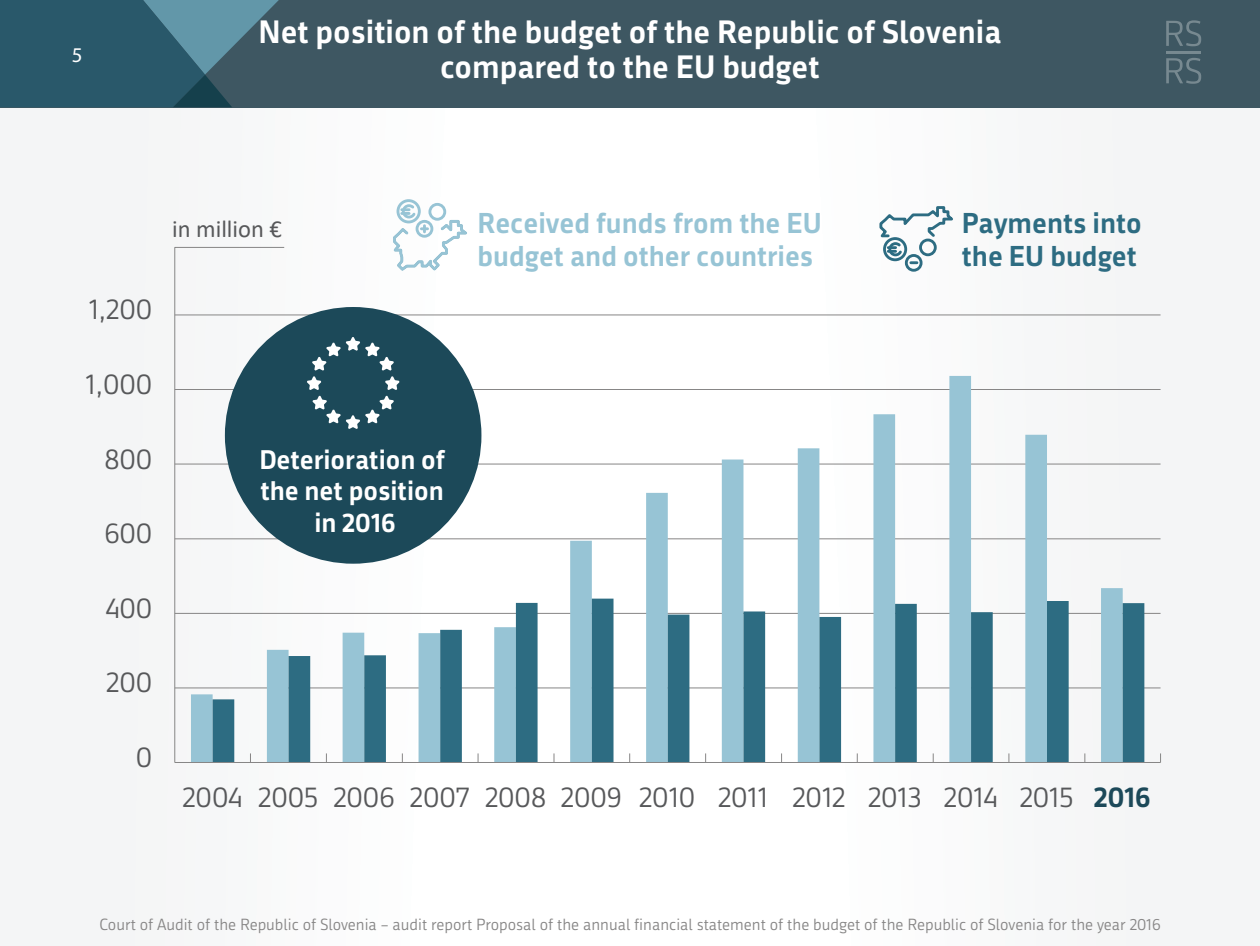
<style>
.page{position:relative;width:1260px;height:946px;background:#fff}
.page>*{position:absolute;margin:0;border:0;box-sizing:border-box;transform-origin:0 0}
.t1{font:700 31.5px/35px "Republika";color:#fff;text-align:center}
.t2{font:28px "Republika";color:#57585a}
.t3{font:700 28px/33.6px "Republika";color:#97c4d5}
.t4{font:700 28px/33.6px "Republika";color:#2d6c82}
.t5{font:700 26.25px/31.5px "Republika";color:#fff;text-align:center}
.t6{font:24.5px "Calibri";color:#57585a}
.t7{font:21px "Myriad Pro";color:#fff}
.t8{font:15.75px "Republika";color:#878686}
.s1{font-weight:700;color:#1c4959}
</style>
<div class="page">
<div style="left:0;top:0;width:1260px;height:945px;background:#f6f7f7"></div>
<div style="left:0;top:0;width:1260px;height:107px;background:#3e5762"></div>
<svg style="left:0;top:0;width:279px;height:107px"></svg>
<svg style="left:1166px;top:20px;width:35px;height:26px"></svg>
<hr style="left:1166px;top:51px;width:35px;height:2px;background:#fff">
<svg style="left:1166px;top:58px;width:35px;height:26px"></svg>
<svg style="left:174px;top:246px;width:987px;height:517px"></svg>
<div style="left:225px;top:307px;width:256px;height:256px;background:#1c4959;border-radius:50%"></div>
<svg style="left:307px;top:337px;width:93px;height:92px"></svg>
<div style="left:397px;top:199px;width:24px;height:24px;border:3px solid #97c4d5;border-radius:50%"></div>
<svg style="left:389px;top:203px;width:85px;height:70px"></svg>
<div style="left:905px;top:254px;width:18px;height:18px;border:3px solid #2d6c82;border-radius:50%"></div>
<svg style="left:876px;top:206px;width:83px;height:58px"></svg>
<h3 class="t7" style="left:72px;top:42px;width:12px">5</h3>
<h1 class="t1" style="left:258px;top:15px;width:745px">Net position of the budget of the Republic of Slovenia compared to the EU budget</h1>
<h2 class="t2" style="left:89px;top:293px;width:65px">1,200</h2>
<h2 class="t2" style="left:86px;top:368px;width:68px">1,000</h2>
<h2 class="t2" style="left:104px;top:442px;width:49px">800</h2>
<h2 class="t2" style="left:104px;top:517px;width:49px">600</h2>
<h2 class="t2" style="left:106px;top:591px;width:48px">400</h2>
<h2 class="t2" style="left:106px;top:666px;width:48px">200</h2>
<h2 class="t2" style="left:136px;top:741px;width:18px">0</h2>
<h3 class="t6" style="left:172px;top:211px;width:111px">in million €</h3>
<h2 class="t3" style="left:477px;top:206px;width:346px">Received funds from the EU budget and other countries</h2>
<h3 class="t5" style="left:259px;top:444px;width:187px">Deterioration of the net position in 2016</h3>
<h2 class="t4" style="left:962px;top:206px;width:181px">Payments into the EU budget</h2>
<h2 class="t2" style="left:182px;top:780px;width:970px">2004 2005 2006 2007 2008 2009 2010 2011 2012 2013 2014 2015 <span class="s1">2016</span></h2>
<p class="t8" style="left:99px;top:915px;width:1063px">Court of Audit of the Republic of Slovenia – audit report Proposal of the annual financial statement of the budget of the Republic of Slovenia for the year 2016</p>
</div>
